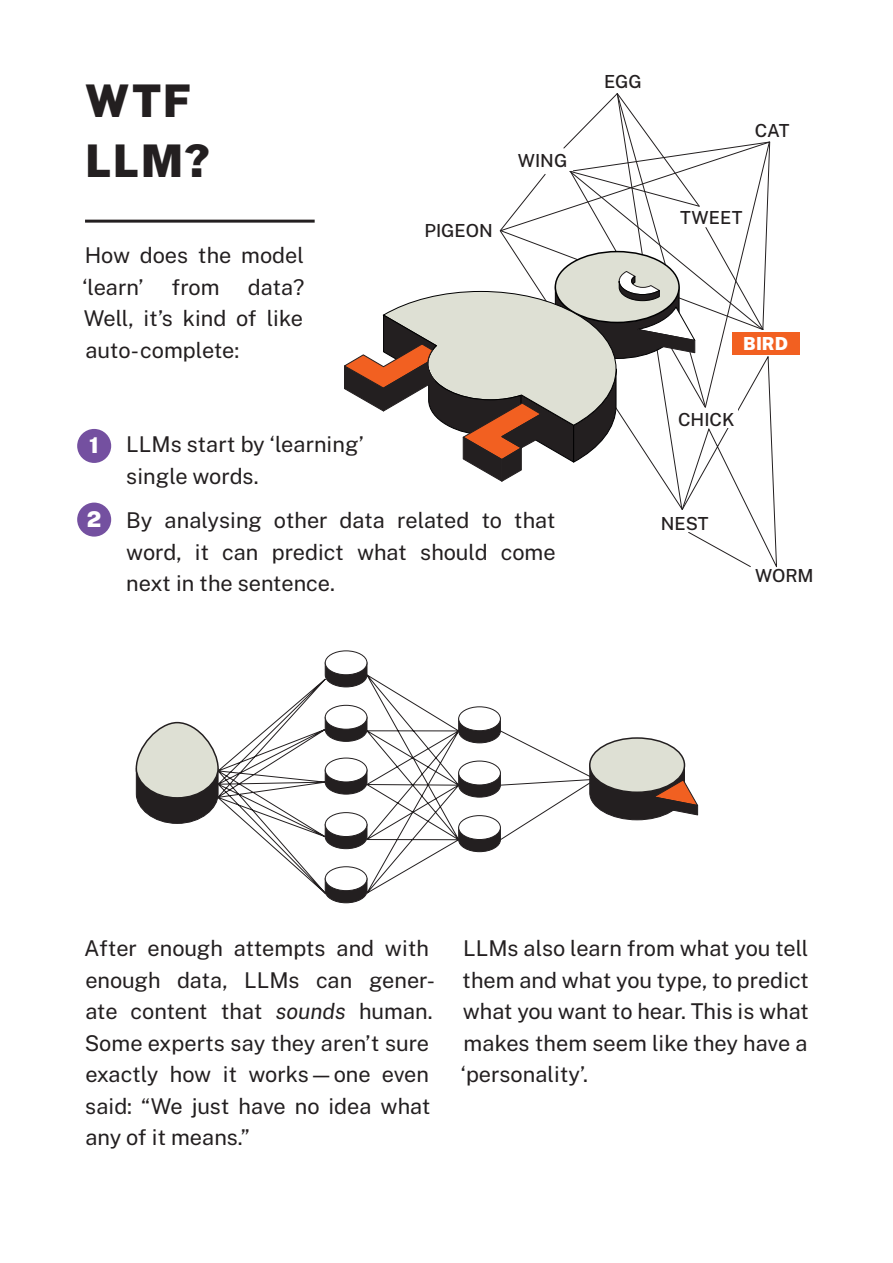
<style>
.page{position:relative;width:893px;height:1263px;background:#fff}
.page>*{position:absolute;margin:0;border:0;box-sizing:border-box;transform-origin:0 0}
.Text_Title{font:900 45px "Public Sans";letter-spacing:.04em;color:#231f20}
.Text{font:21.75px/31.5px "Public Sans";color:#231f20}
.Text-2{font:900 21.75px "Public Sans";color:#fff}
.t1{font:500 18px "Public Sans";color:#231f20}
.t2{font:900 18px "Public Sans";color:#fff}
.s1{font-style:italic}
</style>
<div class="page">
<hr style="left:85px;top:220px;width:230px;height:3px;background:#231f20">
<div style="left:732px;top:333px;width:67px;height:22px;background:#f26021"></div>
<div style="left:77px;top:429px;width:34px;height:34px;background:#7450a0;border-radius:50%"></div>
<div style="left:77px;top:503px;width:34px;height:34px;background:#7450a0;border-radius:50%"></div>
<svg style="left:324px;top:662px;width:44px;height:12px"></svg>
<div style="left:325px;top:651px;width:42px;height:24px;background:#fff;border-radius:50%"></div>
<div style="left:325px;top:650px;width:42px;height:25px;border:1px solid #231f20;border-radius:50%"></div>
<svg style="left:326px;top:895px;width:41px;height:9px"></svg>
<svg style="left:220px;top:674px;width:478px;height:221px"></svg>
<svg style="left:135px;top:721px;width:85px;height:103px"></svg>
<svg style="left:344px;top:93px;width:427px;height:474px"></svg>
<p class="Text_Title" style="left:85px;top:68px;width:108px">WTF</p>
<p class="Text_Title" style="left:85px;top:128px;width:126px">LLM?</p>
<p class="Text" style="left:82px;top:238px;width:223px">How does the model ‘learn’</p>
<p class="Text" style="left:84px;top:270px;width:222px;text-align:justify;text-indent:164px">data?<br>Well, it’s kind of like auto-complete:</p>
<p class="Text" style="left:172px;top:270px;width:50px">from</p>
<p class="t1" style="left:424px;top:218px;width:70px">PIGEON</p>
<p class="t1" style="left:518px;top:147px;width:51px">WING</p>
<p class="Text-2" style="left:89px;top:429px;width:11px">1</p>
<p class="Text-2" style="left:87px;top:503px;width:16px">2</p>
<p class="Text" style="left:126px;top:427px;width:239px">LLMs start by ‘learning’ single words.</p>
<p class="Text" style="left:126px;top:503px;width:431px;text-align:justify">By analysing other data related to that word, it can predict what should come next in the sentence.</p>
<p class="t1" style="left:604px;top:69px;width:39px">EGG</p>
<p class="t1" style="left:755px;top:118px;width:36px">CAT</p>
<p class="t1" style="left:680px;top:205px;width:64px">TWEET</p>
<p class="t2" style="left:743px;top:330px;width:47px">BIRD</p>
<p class="t1" style="left:678px;top:406px;width:58px">CHICK</p>
<p class="t1" style="left:661px;top:510px;width:49px">NEST</p>
<p class="t1" style="left:755px;top:563px;width:60px">WORM</p>
<p class="Text" style="left:84px;top:931px;width:352px">After enough attempts and with enough data, LLMs can gener&shy;ate content that <span class="s1">sounds</span> human.<br>Some experts say they aren’t sure exactly how it works—one even said: “We just have no idea what any of it means.”</p>
<p class="Text" style="left:461px;top:931px;width:350px;text-align:justify">LLMs also learn from what you tell them and what you type, to predict what you want to hear. This is what makes them seem like they have a ‘personality’.</p>
</div>
